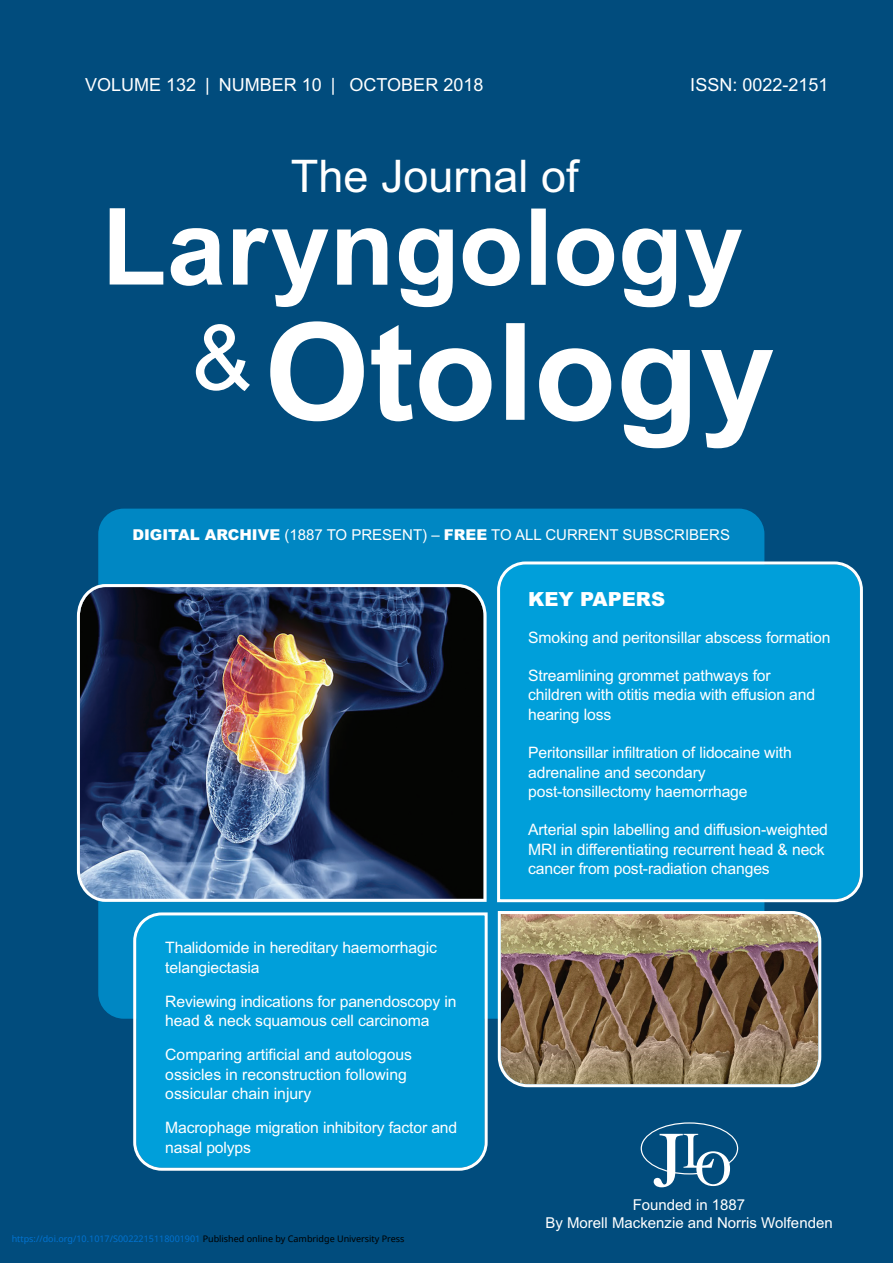
<style>
.page{position:relative;width:893px;height:1263px;background:#014c7d}
.page>*{position:absolute;margin:0;border:0;box-sizing:border-box;transform-origin:0 0}
.t1{font:700 135px "Arial";color:#fff}
.t2{font:700 106.5px "Arial";color:#fff}
.t3{font:45px "Arial";color:#fff}
.t4{font:900 19.5px "Arial";color:#fff}
.t5{font:18px "Arial";color:#fff}
.t6{font:15.75px/19.4px "Arial";letter-spacing:-.01em;color:#fff}
.t7{font:15px/18px "Arial";color:#fff;text-align:center}
.t8{font:9px "Noto Sans";color:#0172cf}
.s1{font-weight:900}
.s2{color:#000}
</style>
<div class="page">
<div style="left:98px;top:509px;width:666px;height:510px;background:#0087c3;border-radius:26px"></div>
<div style="left:497px;top:561px;width:366px;height:341px;background:#009fda"></div>
<img style="left:77px;top:584px;width:410px;height:318px">
<svg style="left:641px;top:1122px;width:97px;height:65px"></svg>
<div style="left:133px;top:912px;width:355px;height:259px;background:#009fda"></div>
<svg style="left:498px;top:911px;width:323px;height:176px;background:#8f795e"></svg>
<p class="t5" style="left:85px;top:79px;width:400px">VOLUME 132 | NUMBER 10 | OCTOBER 2018</p>
<p class="t5" style="left:690px;top:79px;width:140px">ISSN: 0022-2151</p>
<p class="t3" style="left:291px;top:160px;width:289px">The Journal of</p>
<p class="t2" style="left:102px;top:208px;width:643px">Laryngology</p>
<p class="t1" style="left:192px;top:323px;width:585px"><sup>&amp;</sup>Otology</p>
<p class="t7" style="left:132px;top:527px;width:599px"><span class="s1">DIGITAL ARCHIVE</span> (1887 TO PRESENT) – <span class="s1">FREE</span> TO ALL CURRENT SUBSCRIBERS</p>
<p class="t6" style="left:165px;top:939px;width:273px">Thalidomide in hereditary haemorrhagic telangiectasia</p>
<p class="t6" style="left:165px;top:993px;width:293px">Reviewing indications for panendoscopy in head &amp; neck squamous cell carcinoma</p>
<p class="t6" style="left:165px;top:1047px;width:248px">Comparing artificial and autologous ossicles in reconstruction following ossicular chain injury</p>
<p class="t6" style="left:165px;top:1120px;width:294px">Macrophage migration inhibitory factor and nasal polyps</p>
<p class="t8" style="left:12px;top:1232px;width:394px">https://doi.org/10.1017/S0022215118001901 <span class="s2">Published online by Cambridge University Press</span></p>
<p class="t4" style="left:528px;top:588px;width:139px">KEY PAPERS</p>
<p class="t6" style="left:528px;top:629px;width:304px">Smoking and peritonsillar abscess formation</p>
<p class="t6" style="left:528px;top:667px;width:289px">Streamlining grommet pathways for children with otitis media with effusion and hearing loss</p>
<p class="t6" style="left:528px;top:744px;width:265px">Peritonsillar infiltration of lidocaine with adrenaline and secondary post-tonsillectomy haemorrhage</p>
<p class="t6" style="left:528px;top:822px;width:301px">Arterial spin labelling and diffusion-weighted<br>MRI in differentiating recurrent head &amp; neck cancer from post-radiation changes</p>
<p class="t7" style="left:545px;top:1197px;width:289px">Founded in 1887<br>By Morell Mackenzie and Norris Wolfenden</p>
</div>
